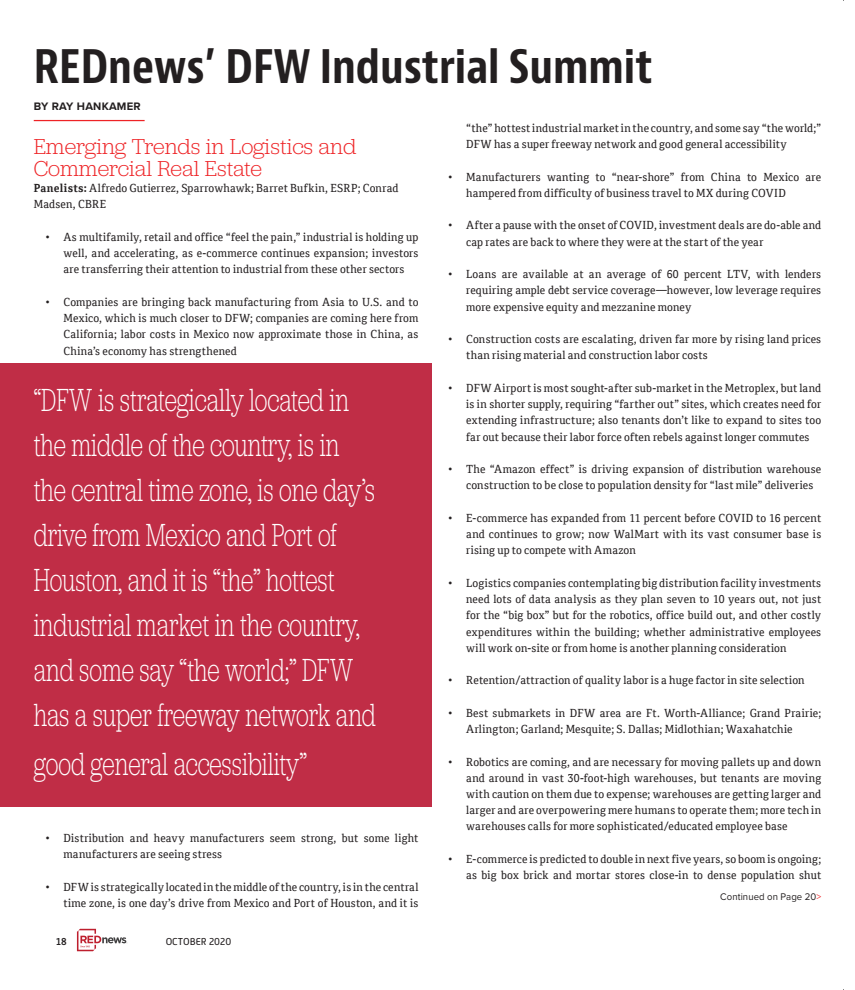
<style>
.page{position:relative;width:855px;height:990px;background:#fff}
.page>*{position:absolute;margin:0;border:0;box-sizing:border-box;transform-origin:0 0}
.t1{font:700 condensed 45px "Bernino Sans";color:#231f20}
.t2{font:300 33.25px/45px "Jubilat";letter-spacing:-.005em;color:#fff;scale:.71 1}
.t3{font:300 22.5px/22px "Jubilat";letter-spacing:-.005em;color:#ee2326}
.t4{font:11.25px/16.2px "Cordale";letter-spacing:.015em;color:#231f20;scale:.96 1}
.t5{font:700 11.25px "Proxima Nova";letter-spacing:.02em;color:#231f20}
.t6{font:10px "Proxima Nova";letter-spacing:.01em;color:#231f20;scale:.96 1}
.t7{font:10px "Alwyn New";color:#231f20}
.t8{font:500 10px "Alwyn New";color:#231f20}
.s1{font-weight:700}
.s2{color:#ee2326}
</style>
<div class="page">
<svg style="left:77px;top:929px;width:51px;height:22px"></svg>
<hr style="left:34px;top:120px;width:111px;height:1px;background:#ee2326">
<div style="left:0;top:364px;width:432px;height:443px;background:#c02d46"></div>
<h1 class="t1" style="left:34px;top:39px;width:620px">REDnews’ DFW Industrial Summit</h1>
<p class="t5" style="left:34px;top:98px;width:109px">BY RAY HANKAMER</p>
<h3 class="t3" style="left:34px;top:135px;width:324px">Emerging Trends in Logistics and<br>Commercial Real Estate</h3>
<p class="t4" style="left:34px;top:180px;width:381px"><span class="s1">Panelists:</span> Alfredo Gutierrez, Sparrowhawk; Barret Bufkin, ESRP; Conrad<br>Madsen, CBRE</p>
<p class="t4" style="left:63px;top:229px;width:371px;text-align:justify;text-indent:-18px">• As multifamily, retail and office “feel the pain,” industrial is holding up well, and accelerating, as e-commerce continues expansion; investors are transferring their attention to industrial from these other sectors</p>
<p class="t4" style="left:63px;top:294px;width:371px;text-align:justify;text-indent:-18px">• Companies are bringing back manufacturing from Asia to U.S. and to Mexico, which is much closer to DFW; companies are coming here from California; labor costs in Mexico now approximate those in China, as China’s economy has strengthened</p>
<p class="t2" style="left:34px;top:376px;width:484px">“DFW is strategically located in the middle of the country, is in the central time zone, is one day’s drive from Mexico and Port of<br>Houston, and it is “the” hottest industrial market in the country, and some say “the world;” DFW has a super freeway network and</p>
<h2 class="t2" style="left:34px;top:740px;width:386px">good general accessibility”</h2>
<p class="t4" style="left:63px;top:830px;width:371px;text-indent:-18px">• Distribution and heavy manufacturers seem strong, but some light manufacturers are seeing stress</p>
<p class="t4" style="left:45px;top:879px;width:390px;text-align:right">• DFW is strategically located in the middle of the country, is in the central time zone, is one day’s drive from Mexico and Port of Houston, and it is</p>
<p class="t8" style="left:56px;top:936px;width:12px">18</p>
<p class="t7" style="left:166px;top:936px;width:67px">OCTOBER 2020</p>
<p class="t4" style="left:466px;top:120px;width:371px">“the” hottest industrial market in the country, and some say “the world;”<br>DFW has a super freeway network and good general accessibility</p>
<p class="t4" style="left:466px;top:169px;width:371px;text-indent:-18px">• Manufacturers wanting to “near-shore” from China to Mexico are hampered from difficulty of business travel to MX during COVID</p>
<p class="t4" style="left:466px;top:217px;width:371px;text-indent:-18px">• After a pause with the onset of COVID, investment deals are do-able and cap rates are back to where they were at the start of the year</p>
<p class="t4" style="left:466px;top:266px;width:371px;text-align:justify;text-indent:-18px">• Loans are available at an average of 60 percent LTV, with lenders requiring ample debt service coverage—however, low leverage requires more expensive equity and mezzanine money</p>
<p class="t4" style="left:466px;top:331px;width:371px;text-indent:-18px">• Construction costs are escalating, driven far more by rising land prices than rising material and construction labor costs</p>
<p class="t4" style="left:466px;top:380px;width:371px;text-align:justify;text-indent:-18px">• DFW Airport is most sought-after sub-market in the Metroplex, but land is in shorter supply, requiring “farther out” sites, which creates need for extending infrastructure; also tenants don’t like to expand to sites too far out because their labor force often rebels against longer commutes</p>
<p class="t4" style="left:466px;top:461px;width:371px;text-indent:-18px">• The “Amazon effect” is driving expansion of distribution warehouse construction to be close to population density for “last mile” deliveries</p>
<p class="t4" style="left:466px;top:510px;width:371px;text-align:justify;text-indent:-18px">• E-commerce has expanded from 11 percent before COVID to 16 percent and continues to grow; now WalMart with its vast consumer base is rising up to compete with Amazon</p>
<p class="t4" style="left:466px;top:575px;width:371px;text-align:justify;text-indent:-18px">• Logistics companies contemplating big distribution facility investments need lots of data analysis as they plan seven to 10 years out, not just for the “big box” but for the robotics, office build out, and other costly expenditures within the building; whether administrative employees will work on-site or from home is another planning consideration</p>
<p class="t4" style="left:448px;top:672px;width:373px">• Retention/attraction of quality labor is a huge factor in site selection</p>
<p class="t4" style="left:466px;top:705px;width:371px;text-indent:-18px">• Best submarkets in DFW area are Ft. Worth-Alliance; Grand Prairie;<br>Arlington; Garland; Mesquite; S. Dallas; Midlothian; Waxahatchie</p>
<p class="t4" style="left:466px;top:754px;width:371px;text-align:justify;text-indent:-18px">• Robotics are coming, and are necessary for moving pallets up and down and around in vast 30-foot-high warehouses, but tenants are moving with caution on them due to expense; warehouses are getting larger and larger and are overpowering mere humans to operate them; more tech in warehouses calls for more sophisticated/educated employee base</p>
<p class="t4" style="left:448px;top:851px;width:390px;text-align:right">• E-commerce is predicted to double in next five years, so boom is ongoing; as big box brick and mortar stores close-in to dense population shut</p>
<p class="t6" style="left:720px;top:889px;width:107px">Continued on Page 20<span class="s2">&gt;</span></p>
</div>
